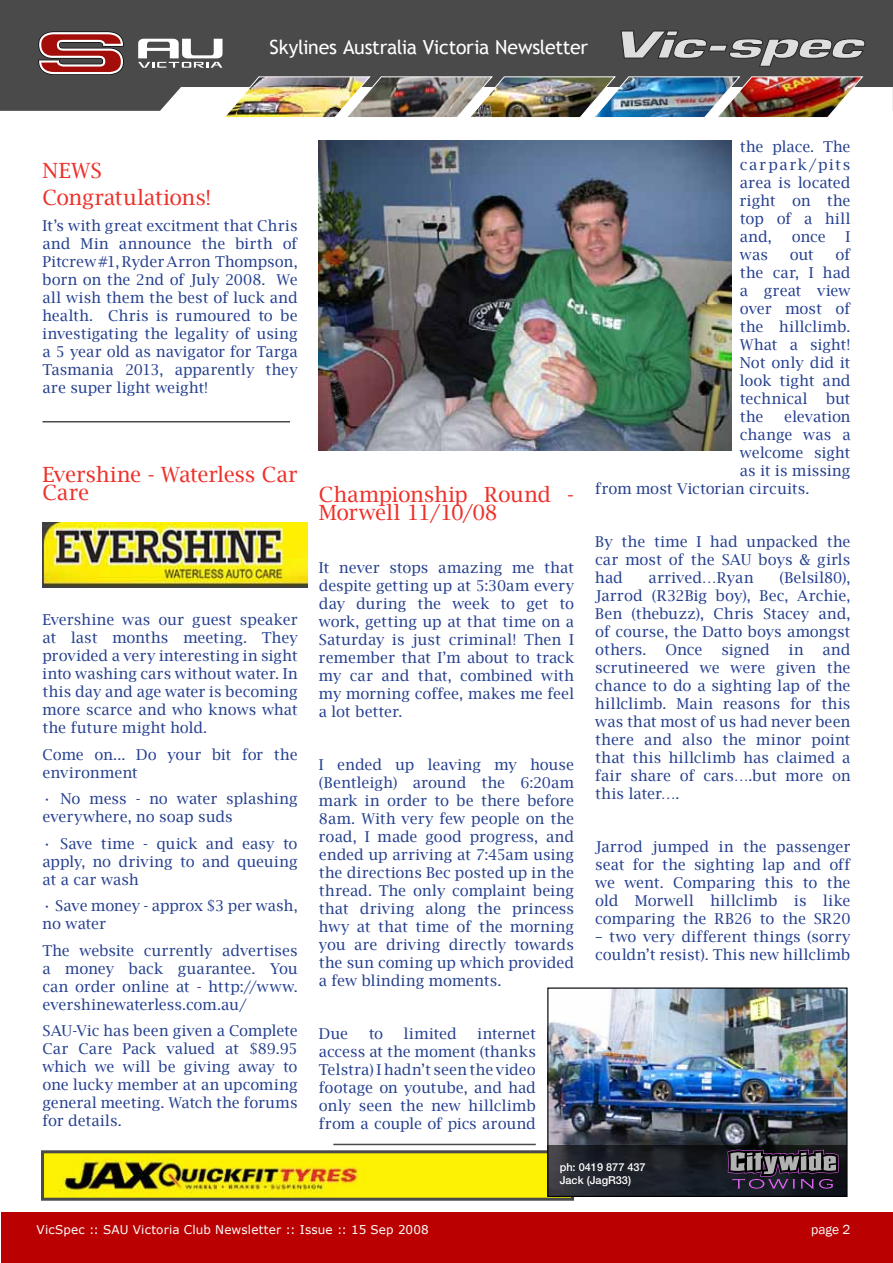
<style>
.page{position:relative;width:893px;height:1263px;background:#fff}
.page>*{position:absolute;margin:0;border:0;box-sizing:border-box;transform-origin:0 0}
.t1{font:21px/18px "Lucida Bright";letter-spacing:-.01em;color:#ee312a}
.t2{font:19.5px "Trebuchet MS";letter-spacing:-.015em;color:#fff}
.t3{font:16.5px "Myriad Pro";letter-spacing:.05em;color:#fff}
.t4{font:15px/18px "Lucida Bright";letter-spacing:.005em;color:#25408f;text-align:justify}
.t5{font:13.5px "Franklin Gothic";color:#fff}
.t6{font:12px "Verdana";letter-spacing:.015em;color:#fff}
.t7{font:500 10.95px/13.2px "Helvetica Neue";color:#fff}
</style>
<div class="page">
<div style="left:1px;top:1212px;width:892px;height:51px;background:#ba0000"></div>
<div style="left:0;top:0;width:892px;height:111px;background:#4a4a4a"></div>
<img style="left:223px;top:76px;width:641px;height:42px">
<svg style="left:38px;top:31px;width:86px;height:44px"></svg>
<svg style="left:138px;top:39px;width:84px;height:29px"></svg>
<svg style="left:620px;top:31px;width:247px;height:36px;background:#727272"></svg>
<svg style="left:892px;top:0;width:1px;height:111px"></svg>
<img style="left:45px;top:1154px;width:502px;height:43px">
<div style="left:41px;top:1150px;width:533px;height:51px;border:3px solid #4a4a4a"></div>
<div style="left:37px;top:85px;width:107px;height:21px;background:#4a4a4a"></div>
<img style="left:549px;top:989px;width:296px;height:156px">
<div style="left:547px;top:987px;width:300px;height:210px;border:1px solid #000"></div>
<svg style="left:548px;top:1145px;width:299px;height:51px;background:#1d2127"></svg>
<svg style="left:727px;top:1149px;width:112px;height:40px;background:#4b4151"></svg>
<div style="left:245px;top:39px;width:367px;height:21px;background:#4a4a4a"></div>
<hr style="left:333px;top:1144px;width:203px;height:1px;background:#4a4a4a">
<hr style="left:43px;top:421px;width:247px;height:1px;background:#4a4a4a">
<img style="left:319px;top:140px;width:412px;height:311px">
<img style="left:43px;top:523px;width:265px;height:64px">
<h2 class="t2" style="left:270px;top:35px;width:320px">Skylines Australia Victoria Newsletter</h2>
<p class="t3" style="left:264px;top:40px;width:133px">Skylines Australia</p>
<p class="t3" style="left:433px;top:40px;width:141px">Vi ctoria Newslette</p>
<h1 class="t1" style="left:43px;top:157px;width:170px;line-height:26.5px">NEWS<br>Congratulations!</h1>
<p class="t4" style="left:43px;top:217px;width:257px">It’s with great excitment that Chris and Min announce the birth of Pitcrew #1, Ryder Arron Thompson, born on the 2nd of July 2008. We all wish them the best of luck and health. Chris is rumoured to be investigating the legality of using a 5 year old as navigator for Targa Tasmania 2013, apparently they are super light weight!</p>
<h1 class="t1" style="left:43px;top:466px;width:257px">Evershine - Waterless Car<br>Care</h1>
<p class="t4" style="left:43px;top:611px;width:257px">Evershine was our guest speaker at last months meeting. They provided a very interesting in sight into washing cars without water. In this day and age water is becoming more scarce and who knows what the future might hold.</p>
<p class="t4" style="left:43px;top:745px;width:257px">Come on... Do your bit for the environment</p>
<p class="t4" style="left:43px;top:790px;width:257px">• No mess - no water splashing everywhere, no soap suds</p>
<p class="t4" style="left:43px;top:834px;width:257px">• Save time - quick and easy to apply, no driving to and queuing at a car wash</p>
<p class="t4" style="left:43px;top:897px;width:257px">• Save money - approx $3 per wash, no water</p>
<p class="t4" style="left:43px;top:941px;width:257px">The website currently advertises a money back guarantee. You can order online at - http://www. evershinewaterless.com.au/</p>
<p class="t4" style="left:43px;top:1022px;width:257px">SAU-Vic has been given a Complete Car Care Pack valued at $89.95 which we will be giving away to one lucky member at an upcoming general meeting. Watch the forums for details.</p>
<h1 class="t1" style="left:319px;top:485px;width:257px">Championship Round -<br>Morwell 11/10/08</h1>
<p class="t4" style="left:319px;top:559px;width:257px">It never stops amazing me that despite getting up at 5:30am every day during the week to get to work, getting up at that time on a Saturday is just criminal! Then I remember that I’m about to track my car and that, combined with my morning coffee, makes me feel a lot better.</p>
<p class="t4" style="left:319px;top:756px;width:257px">I ended up leaving my house (Bentleigh) around the 6:20am mark in order to be there before 8am. With very few people on the road, I made good progress, and ended up arriving at 7:45am using the directions Bec posted up in the thread. The only complaint being that driving along the princess hwy at that time of the morning you are driving directly towards the sun coming up which provided a few blinding moments.</p>
<p class="t4" style="left:319px;top:1025px;width:31px">Due</p>
<p class="t4" style="left:369px;top:1025px;width:16px">to</p>
<p class="t4" style="left:404px;top:1025px;width:54px">limited</p>
<p class="t4" style="left:319px;top:1025px;width:218px;text-indent:159px">internet access at the moment (thanks Telstra) I hadn’t seen the video footage on youtube, and had only seen the new hillclimb from a couple of pics around</p>
<p class="t4" style="left:740px;top:138px;width:112px">the place. The carpark/pits area is located right on the top of a hill and,</p>
<p class="t4" style="left:792px;top:228px;width:35px">once</p>
<p class="t4" style="left:846px;top:228px;width:6px">I</p>
<p class="t4" style="left:740px;top:246px;width:112px;text-indent:96px">of the car, I had a great view over most of the hillclimb.<br>What a sight!<br>Not only did it look tight and technical but the</p>
<p class="t4" style="left:740px;top:246px;width:30px">was</p>
<p class="t4" style="left:790px;top:246px;width:26px">out</p>
<p class="t4" style="left:784px;top:408px;width:68px">elevation</p>
<p class="t4" style="left:740px;top:426px;width:112px">change was a</p>
<p class="t4" style="left:740px;top:444px;width:112px">welcome sight</p>
<p class="t4" style="left:740px;top:462px;width:112px">as it is missing</p>
<p class="t4" style="left:595px;top:480px;width:216px">from most Victorian circuits.</p>
<p class="t4" style="left:595px;top:533px;width:257px">By the time I had unpacked the car most of the SAU boys &amp; girls had</p>
<p class="t4" style="left:595px;top:569px;width:257px;text-indent:184px">(Belsil80), Jarrod (R32Big boy), Bec, Archie, Ben (thebuzz), Chris Stacey and, of course, the Datto boys amongst others.</p>
<p class="t4" style="left:649px;top:569px;width:106px">arrived…Ryan</p>
<p class="t4" style="left:595px;top:641px;width:257px;text-indent:227px">and scrutineered we were given the chance to do a sighting lap of the hillclimb. Main reasons for this was that most of us had never been there and also the minor point that this hillclimb has claimed a fair share of cars….but more on this later….</p>
<p class="t4" style="left:665px;top:641px;width:38px">Once</p>
<p class="t4" style="left:721px;top:641px;width:50px">signed</p>
<p class="t4" style="left:789px;top:641px;width:16px">in</p>
<p class="t4" style="left:595px;top:838px;width:257px">Jarrod jumped in the passenger seat for the sighting lap and off we went. Comparing this to the old Morwell hillclimb is like comparing the RB26 to the SR20</p>
<p class="t4" style="left:595px;top:928px;width:257px">– two very different things (sorry couldn’t resist). This new hillclimb</p>
<p class="t7" style="left:560px;top:1160px;width:88px">ph: 0419 877 437<br>Jack (JagR33)</p>
<p class="t5" style="left:43px;top:1221px;width:345px">Vic-spec :: SAU Victoria Club Newsletter :: Issue #9 – April 06</p>
<p class="t5" style="left:811px;top:1221px;width:41px">page 2</p>
<p class="t6" style="left:37px;top:1222px;width:394px">VicSpec :: SAU Victoria Club Newsletter :: Issue :: 15 Sep 2008</p>
</div>
